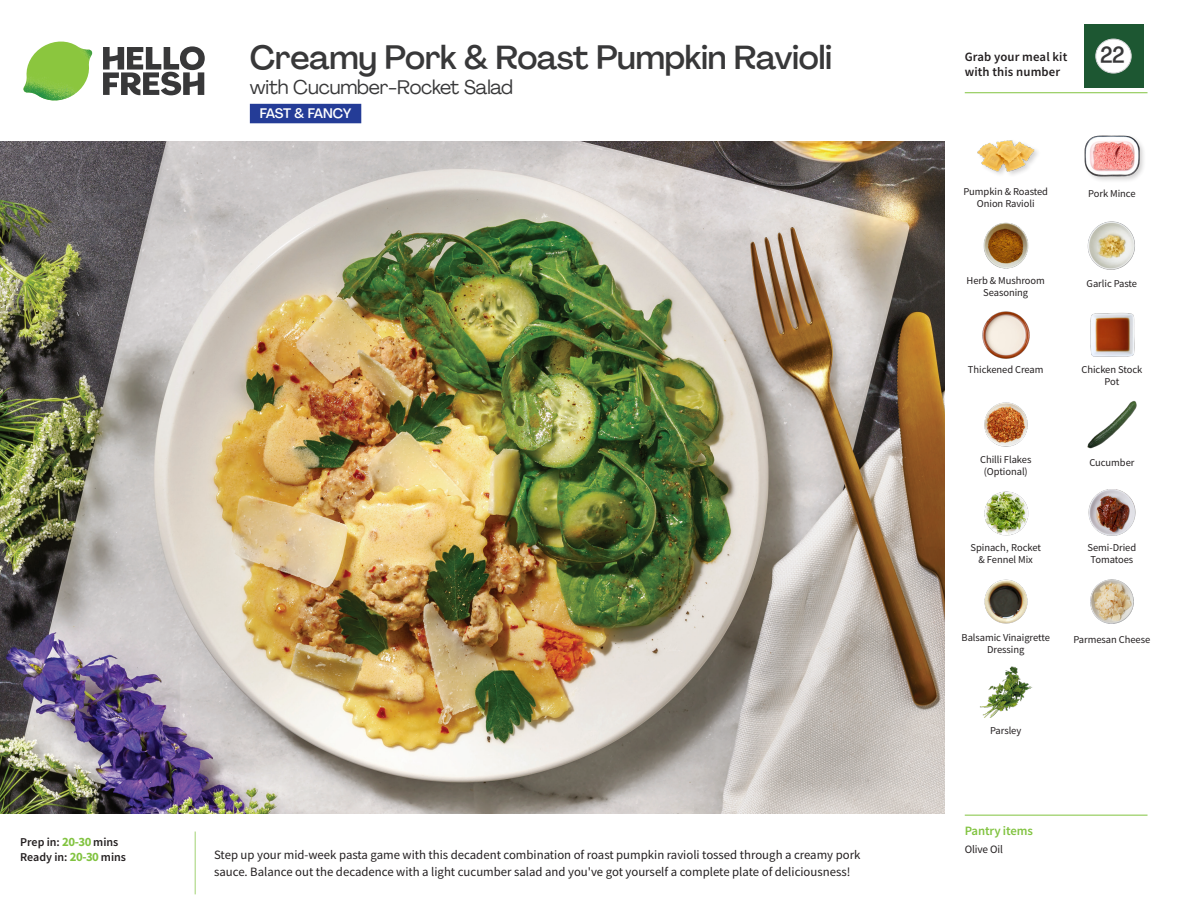
<style>
.page{position:relative;width:1188px;height:918px;background:#fff}
.page>*{position:absolute;margin:0;border:0;box-sizing:border-box;transform-origin:0 0}
._15_Titel_UK{font:500 33px "Agrandir";letter-spacing:-.015em;color:#383839}
._002_Label_Nr{font:500 22.8px "Agrandir";color:#383839;scale:.94 1}
._15_Titel_UK-2{font:19.5px "Agrandir";letter-spacing:-.01em;color:#383839}
.t1{font:500 13.5px "Agrandir";letter-spacing:-.035em;color:#fff}
.Step_6_Text_AU{font:12.75px/16.5px "Source Sans Pro";color:#231f20}
.t2{font:600 12.75px/15px "Source Sans Pro";letter-spacing:.01em;color:#231f20}
._04_Headers_Front{font:600 12.75px "Source Sans Pro";letter-spacing:-.01em;color:#81c340}
._04_Intro{font:600 12px "Source Sans Pro";color:#231f20}
._05_Pantry{font:11.25px "Source Sans Pro";letter-spacing:-.01em;color:#231f20}
._18_FRONT_ingredients{font:10.5px/12px "Source Sans Pro";letter-spacing:-.005em;color:#231f20;text-align:center}
.s1{font-weight:700;font-size:12.75px;color:#81c340}
.s2{color:#fff}
</style>
<div class="page">
<svg style="left:103px;top:46px;width:102px;height:49px"></svg>
<img style="left:23px;top:42px;width:69px;height:59px">
<img style="left:0;top:142px;width:945px;height:672px">
<div style="left:250px;top:104px;width:111px;height:19px;background:#243c97"></div>
<img style="left:980px;top:666px;width:53px;height:52px">
<img style="left:1090px;top:313px;width:45px;height:44px">
<img style="left:1087px;top:401px;width:50px;height:48px">
<img style="left:984px;top:402px;width:44px;height:45px">
<img style="left:984px;top:491px;width:45px;height:45px">
<img style="left:1090px;top:579px;width:44px;height:45px">
<img style="left:984px;top:579px;width:44px;height:45px">
<img style="left:982px;top:311px;width:48px;height:48px">
<img style="left:983px;top:222px;width:46px;height:47px">
<img style="left:1087px;top:221px;width:48px;height:49px">
<div style="left:976px;top:139px;width:65px;height:39px;background:#231f20;opacity:.2"></div>
<img style="left:977px;top:139px;width:57px;height:39px">
<div style="left:1084px;top:134px;width:62px;height:50px;background:#231f20;opacity:.2"></div>
<img style="left:1084px;top:134px;width:56px;height:49px">
<img style="left:1088px;top:489px;width:48px;height:47px">
<hr style="left:965px;top:815px;width:183px;height:1px;background:#81c340">
<hr style="left:965px;top:92px;width:183px;height:1px;background:#81c340">
<div style="left:1084px;top:24px;width:59px;height:64px;background:#1d5732"></div>
<div style="left:1096px;top:39px;width:35px;height:34px;background:#fff;border-radius:50%"></div>
<div style="left:1096px;top:39px;width:35px;height:34px;border:1px solid #d1d2d4;border-radius:50%"></div>
<p class="_15_Titel_UK" style="left:250px;top:37px;width:584px">Creamy Pork &amp; Roast Pumpkin Ravioli</p>
<p class="_15_Titel_UK-2" style="left:250px;top:75px;width:265px">with Cucumber-Rocket Salad</p>
<p class="t1" style="left:260px;top:105px;width:93px">FAST &amp; FANCY</p>
<p class="_04_Intro" style="left:20px;top:834px;width:100px">Prep in: <span class="s1">20-30</span> mins</p>
<p class="_04_Intro" style="left:20px;top:849px;width:107px">Ready in: <span class="s1">20-30</span> mins</p>
<p class="Step_6_Text_AU" style="left:214px;top:847px;width:648px">Step up your mid-week pasta game with this decadent combination of roast pumpkin ravioli tossed through a creamy pork sauce. Balance out the decadence with a light cucumber salad and you've got yourself a complete plate of deliciousness!</p>
<p class="t2" style="left:965px;top:49px;width:104px">Grab your meal kit with this number</p>
<p class="_002_Label_Nr" style="left:1100px;top:41px;width:28px">22</p>
<p class="_18_FRONT_ingredients" style="left:963px;top:185px;width:86px">Pumpkin &amp; Roasted</p>
<p class="_18_FRONT_ingredients" style="left:1088px;top:188px;width:49px">Pork Mince</p>
<p class="_18_FRONT_ingredients" style="left:977px;top:197px;width:59px">Onion Ravioli</p>
<p class="_18_FRONT_ingredients" style="left:967px;top:274px;width:80px">Herb &amp; Mushroom<br>Seasoning</p>
<p class="_18_FRONT_ingredients" style="left:1087px;top:277px;width:52px">Garlic Paste</p>
<p class="_18_FRONT_ingredients" style="left:968px;top:364px;width:77px">Thickened Cream</p>
<p class="_18_FRONT_ingredients" style="left:1081px;top:364px;width:62px">Chicken Stock<br>Pot</p>
<p class="_18_FRONT_ingredients" style="left:980px;top:453px;width:53px">Chilli Flakes (Optional)</p>
<p class="_18_FRONT_ingredients" style="left:1089px;top:456px;width:47px">Cucumber</p>
<p class="_18_FRONT_ingredients" style="left:971px;top:542px;width:72px">Spinach,<span class="s2">,</span>Rocket &amp; Fennel Mix</p>
<p class="_18_FRONT_ingredients" style="left:1088px;top:542px;width:50px;text-align:left">Semi-Dried<br>Tomatoes</p>
<p class="_18_FRONT_ingredients" style="left:962px;top:632px;width:90px">Balsamic Vinaigrette</p>
<p class="_18_FRONT_ingredients" style="left:1074px;top:633px;width:78px">Parmesan Cheese</p>
<p class="_18_FRONT_ingredients" style="left:987px;top:644px;width:39px">Dressing</p>
<p class="_18_FRONT_ingredients" style="left:990px;top:725px;width:33px">Parsley</p>
<p class="_04_Headers_Front" style="left:965px;top:822px;width:70px">Pantry items</p>
<p class="_05_Pantry" style="left:965px;top:842px;width:40px">Olive Oil</p>
</div>
